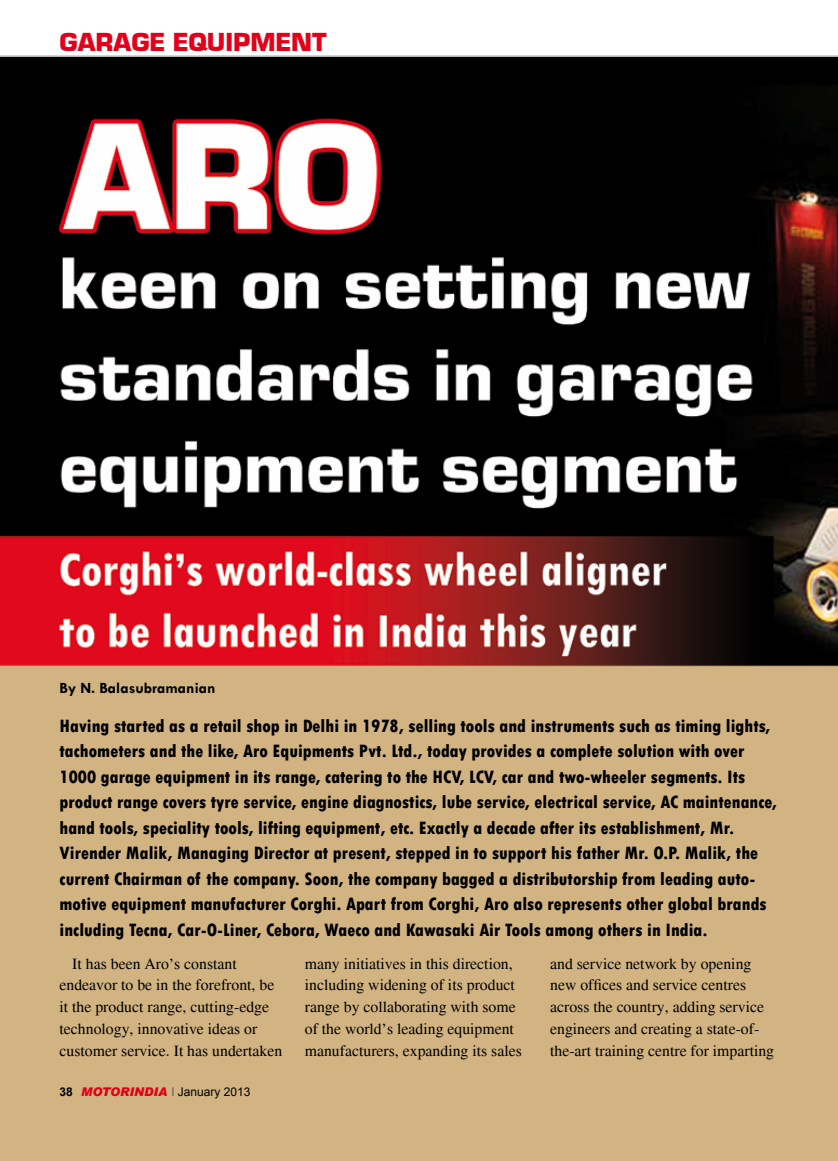
<style>
.page{position:relative;width:838px;height:1161px;background:#fff}
.page>*{position:absolute;margin:0;border:0;box-sizing:border-box;transform-origin:0 0}
.t1{font:900 27px "Eurostile";color:#e2001a}
.t2{font:800 condensed 18.75px/25.5px "Tw Cen";color:#000}
.t3{font:15.75px/21.8px "Times";color:#000}
.t4{font:700 15.75px "Tw Cen";color:#000}
.t5{font:12px "Arial";color:#000}
.s1{font-weight:700}
.s2{font-weight:900;font-style:italic;color:#e2001a}
.s3{color:#58585a}
</style>
<div class="page">
<hr style="left:0;top:56px;width:838px;height:1px;background:#87888a">
<img style="left:0;top:57px;width:838px;height:1104px">
<h1 class="t1" style="left:60px;top:27px;width:269px">GARAGE EQUIPMENT</h1>
<p class="t4" style="left:60px;top:679px;width:157px">By N. Balasubramanian</p>
<p class="t2" style="left:60px;top:713px;width:719px">Having started as a retail shop in Delhi in 1978, selling tools and instruments such as timing lights, tachometers and the like, Aro Equipments Pvt. Ltd., today provides a complete solution with over 1000 garage equipment in its range, catering to the HCV, LCV, car and two-wheeler segments. Its product range covers tyre service, engine diagnostics, lube service, electrical service, AC maintenance, hand tools, speciality tools, lifting equipment, etc. Exactly a decade after its establishment, Mr.<br>Virender Malik, Managing Director at present, stepped in to support his father Mr. O.P. Malik, the current Chairman of the company. Soon, the company bagged a distributorship from leading auto&shy;motive equipment manufacturer Corghi. Apart from Corghi, Aro also represents other global brands including Tecna, Car-O-Liner, Cebora, Waeco and Kawasaki Air Tools among others in India.</p>
<p class="t3" style="left:60px;top:953px;width:224px;text-indent:13px">It has been Aro’s constant endeavor to be in the forefront, be it the product range, cutting-edge technology, innovative ideas or customer service. It has undertaken</p>
<p class="t3" style="left:305px;top:953px;width:218px">many initiatives in this direction, including widening of its product range by collaborating with some of the world’s leading equipment manufacturers, expanding its sales</p>
<p class="t5" style="left:60px;top:1084px;width:192px"><span class="s1">38</span> <span class="s2">MOTORINDIA</span> <span class="s3">l</span> January 2013</p>
<p class="t3" style="left:550px;top:953px;width:225px">and service network by opening new offices and service centres across the country, adding service engineers and creating a state-of&shy;the-art training centre for imparting</p>
</div>
